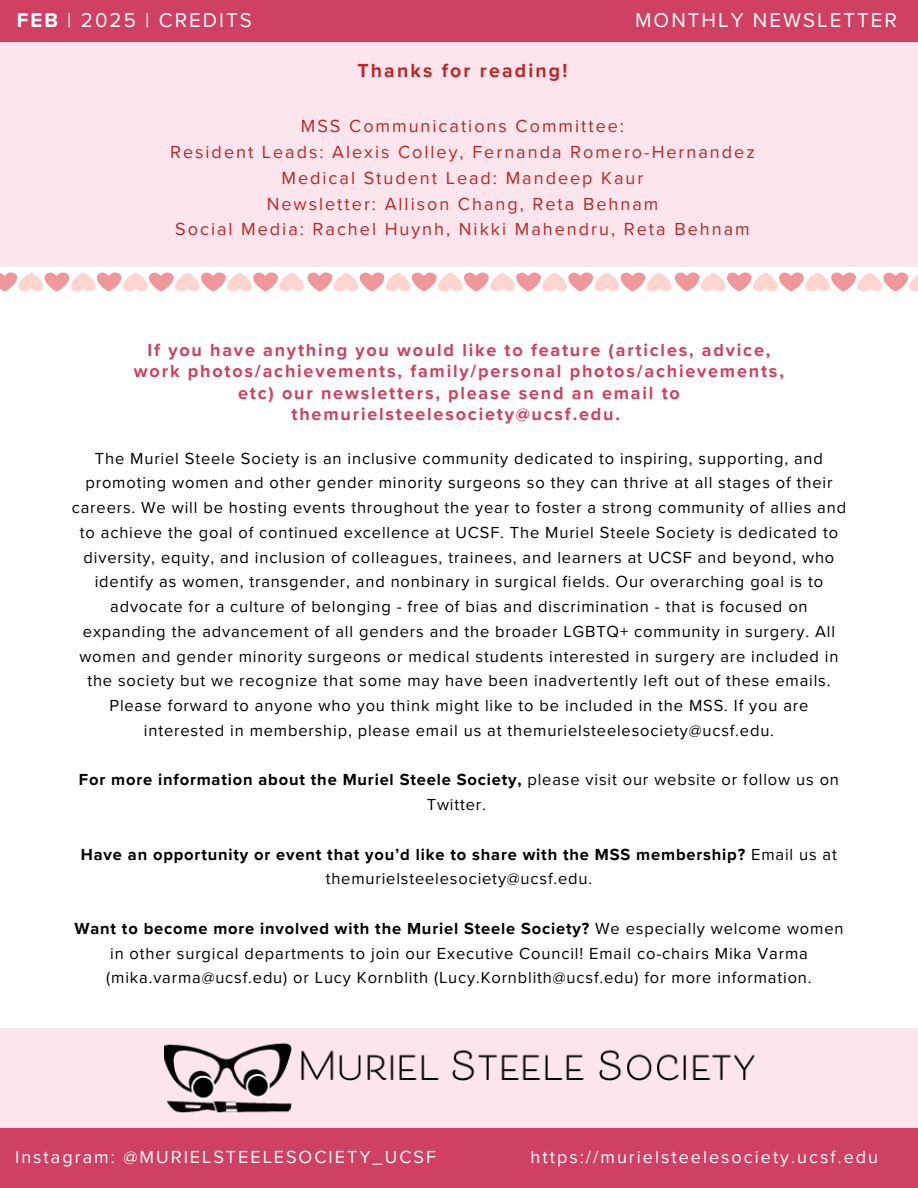
<style>
.page{position:relative;width:918px;height:1188px;background:#fff}
.page>*{position:absolute;margin:0;border:0;box-sizing:border-box;transform-origin:0 0}
.t1{font:20.55px "Proxima Nova";letter-spacing:.1em;color:#fff}
.t2{font:700 19.5px "Proxima Nova";letter-spacing:.11em;color:#bc2727}
.t3{font:18px "Proxima Nova";letter-spacing:.11em;color:#bc2727}
.t4{font:700 18px/21.3px "Proxima Nova";letter-spacing:.1em;color:#cf4062;text-align:center}
.t5{font:18px "Proxima Nova";letter-spacing:.11em;color:#fff}
.t6{font:16.5px/24.8px "Proxima Nova";letter-spacing:.05em;color:#000;text-align:center}
.t7{font:700 16.5px/24.8px "Proxima Nova";letter-spacing:.05em;color:#000;text-align:center}
.s1{font-weight:700}
.s2{font-weight:400}
</style>
<div class="page">
<div style="left:0;top:1128px;width:918px;height:60px;background:#cf4062"></div>
<div style="left:0;top:1028px;width:918px;height:100px;background:#fce5ec"></div>
<img style="left:164px;top:1042px;width:591px;height:71px">
<div style="left:0;top:10px;width:918px;height:257px;background:#fce5ec"></div>
<div style="left:0;top:0;width:918px;height:42px;background:#cf4062"></div>
<svg style="left:0;top:272px;width:918px;height:20px"></svg>
<h2 class="t1" style="left:17px;top:8px;width:237px"><span class="s1">FEB</span> | 2025 | CREDITS</h2>
<h1 class="t1" style="left:635px;top:8px;width:263px">MONTHLY NEWSLETTER</h1>
<p class="t2" style="left:357px;top:59px;width:212px">Thanks for reading!</p>
<p class="t3" style="left:301px;top:115px;width:325px">MSS Communications Committee:</p>
<p class="t3" style="left:170px;top:141px;width:586px">Resident Leads: Alexis Colley, Fernanda Romero-Hernandez</p>
<h3 class="t3" style="left:282px;top:167px;width:363px">Medical Student Lead: Mandeep Kaur</h3>
<p class="t3" style="left:267px;top:193px;width:393px">Newsletter: Allison Chang, Reta Behnam</p>
<p class="t3" style="left:175px;top:219px;width:576px">Social Media: Rachel Huynh, Nikki Mahendru, Reta Behnam</p>
<p class="t4" style="left:134px;top:340px;width:652px">If you have anything you would like to feature (articles, advice, work photos/achievements, family/personal photos/achievements, etc) our newsletters, please send an email to themurielsteelesociety@ucsf.edu.</p>
<p class="t6" style="left:72px;top:446px;width:776px">The Muriel Steele Society is an inclusive community dedicated to inspiring, supporting, and promoting women and other gender minority surgeons so they can thrive at all stages of their careers. We will be hosting events throughout the year to foster a strong community of allies and to achieve the goal of continued excellence at UCSF. The Muriel Steele Society is dedicated to diversity, equity, and inclusion of colleagues, trainees, and learners at UCSF and beyond, who identify as women, transgender, and nonbinary in surgical fields. Our overarching goal is to advocate for a culture of belonging - free of bias and discrimination - that is focused on expanding the advancement of all genders and the broader LGBTQ+ community in surgery. All women and gender minority surgeons or medical students interested in surgery are included in the society but we recognize that some may have been inadvertently left out of these emails.<br>Please forward to anyone who you think might like to be included in the MSS. If you are interested in membership, please email us at themurielsteelesociety@ucsf.edu.</p>
<p class="t7" style="left:79px;top:768px;width:762px">For more information about the Muriel Steele Society, <span class="s2">please visit our website or follow us on<br>Twitter.</span></p>
<p class="t7" style="left:81px;top:842px;width:758px">Have an opportunity or event that you’d like to share with the MSS membership? <span class="s2">Email us at themurielsteelesociety@ucsf.edu.</span></p>
<p class="t6" style="left:74px;top:916px;width:771px"><span class="s1">Want to become more involved with the Muriel Steele Society?</span> We especially welcome women in other surgical departments to join our Executive Council! Email co-chairs Mika Varma (mika.varma@ucsf.edu) or Lucy Kornblith (Lucy.Kornblith@ucsf.edu) for more information.</p>
<p class="t5" style="left:15px;top:1147px;width:422px">Instagram: @MURIELSTEELESOCIETY_UCSF</p>
<h1 class="t5" style="left:531px;top:1147px;width:349px">https://murielsteelesociety.ucsf.edu</h1>
</div>
